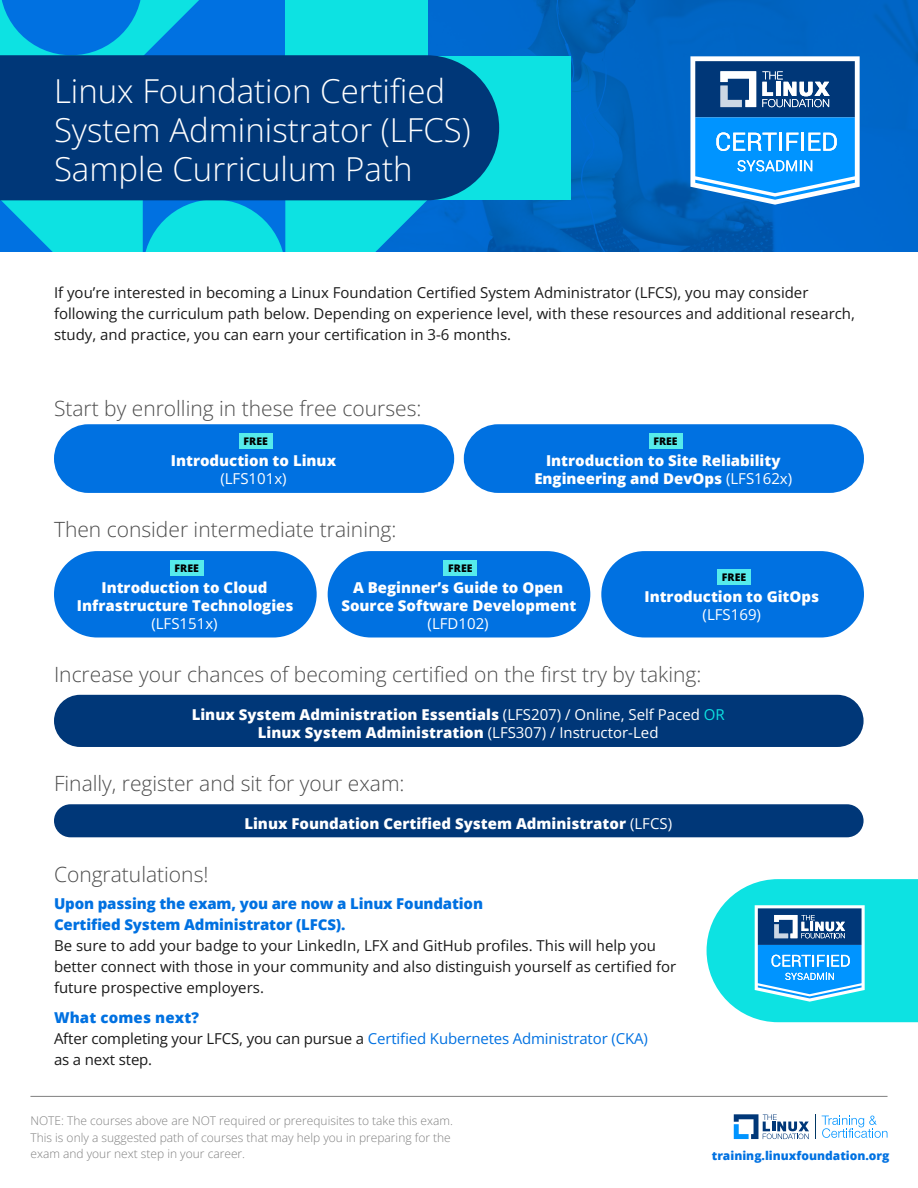
<style>
.page{position:relative;width:918px;height:1188px;background:#fff}
.page>*{position:absolute;margin:0;border:0;box-sizing:border-box;transform-origin:0 0}
.t1{font:300 33px "Open Sans";color:#fff}
.t2{font:300 21px "Open Sans";color:#4d4d4d}
.t3{font:15px/21px "Open Sans";color:#1a1a1a}
.t4{font:800 15px/18px "Open Sans";color:#fff;text-align:center}
.t5{font:800 15px/21px "Open Sans";letter-spacing:-.01em;color:#0071e1}
.t6{font:800 15px "Open Sans";letter-spacing:.01em;color:#0071e1}
.t7{font:15px "Open Sans";color:#fff}
.t8{font:300 12px/16.5px "Open Sans";color:#808080}
.t9{font:800 12px "Open Sans";color:#0071e1}
.FREE_Label_-_on_White{font:800 10.5px "Open Sans";color:#000}
.s1{font-weight:400}
.s2{font-weight:400;color:#0de2e2}
.s3{color:#0071e1}
</style>
<div class="page">
<svg style="left:428px;top:0;width:490px;height:252px;background:#0064c2"></svg>
<div style="left:143px;top:199px;width:142px;height:143px;background:#0071e1"></div>
<div style="left:143px;top:0;width:142px;height:57px;background:#0071e1"></div>
<svg style="left:285px;top:200px;width:143px;height:52px;background:#0acade"></svg>
<div style="left:143px;top:199px;width:142px;height:143px;background:#0de2e2;border-radius:50%"></div>
<div style="left:285px;top:0;width:143px;height:57px;background:#0de2e2"></div>
<div style="left:428px;top:56px;width:142px;height:144px;background:#0de2e2"></div>
<svg style="left:0;top:0;width:199px;height:253px"></svg>
<div style="left:0;top:55px;width:499px;height:145px;background:#003778"></div>
<svg style="left:690px;top:56px;width:170px;height:149px"></svg>
<div style="left:0;top:253px;width:918px;height:935px;background:#fff"></div>
<div style="left:54px;top:424px;width:400px;height:69px;background:#0071e1;border-radius:34px"></div>
<div style="left:239px;top:433px;width:33px;height:15px;background:#56ebeb"></div>
<div style="left:464px;top:424px;width:400px;height:69px;background:#0071e1;border-radius:34px"></div>
<div style="left:649px;top:433px;width:33px;height:15px;background:#56ebeb"></div>
<div style="left:54px;top:551px;width:263px;height:87px;background:#0071e1;border-radius:43px"></div>
<div style="left:170px;top:560px;width:33px;height:15px;background:#56ebeb"></div>
<div style="left:328px;top:551px;width:262px;height:87px;background:#0071e1;border-radius:43px"></div>
<div style="left:444px;top:560px;width:33px;height:15px;background:#56ebeb"></div>
<div style="left:601px;top:551px;width:263px;height:87px;background:#0071e1;border-radius:43px"></div>
<div style="left:717px;top:569px;width:34px;height:15px;background:#56ebeb"></div>
<div style="left:54px;top:695px;width:810px;height:52px;background:#003778;border-radius:26px"></div>
<div style="left:54px;top:804px;width:810px;height:33px;background:#003778;border-radius:17px"></div>
<svg style="left:707px;top:879px;width:211px;height:143px;background:#30cadf"></svg>
<hr style="left:30px;top:1096px;width:858px;height:1px;background:#808080">
<svg style="left:734px;top:1114px;width:75px;height:25px"></svg>
<svg style="left:815px;top:1114px;width:1px;height:25px"></svg>
<svg style="left:822px;top:1116px;width:65px;height:22px"></svg>
<h1 class="t1" style="left:54px;top:68px;width:393px">Linux Foundation Certified</h1>
<h1 class="t1" style="left:54px;top:107px;width:418px">System Administrator (LFCS)</h1>
<h1 class="t1" style="left:54px;top:146px;width:360px">Sample Curriculum Path</h1>
<p class="t3" style="left:54px;top:281px;width:803px">If you’re interested in becoming a Linux Foundation Certified System Administrator (LFCS), you may consider following the curriculum path below. Depending on experience level, with these resources and additional research, study, and practice, you can earn your certification in 3-6 months.</p>
<p class="t2" style="left:54px;top:394px;width:369px">Start by enrolling in these free courses:</p>
<p class="FREE_Label_-_on_White" style="left:244px;top:433px;width:26px">FREE</p>
<p class="t4" style="left:171px;top:451px;width:167px">Introduction to Linux</p>
<p class="t7" style="left:220px;top:468px;width:68px">(LFS101x)</p>
<p class="FREE_Label_-_on_White" style="left:653px;top:433px;width:26px">FREE</p>
<p class="t4" style="left:534px;top:451px;width:259px">Introduction to Site Reliability<br>Engineering and DevOps <span class="s1">(LFS162x)</span></p>
<p class="t2" style="left:54px;top:515px;width:344px">Then consider intermediate training:</p>
<p class="FREE_Label_-_on_White" style="left:175px;top:560px;width:26px">FREE</p>
<p class="t4" style="left:77px;top:577px;width:218px">Introduction to Cloud<br>Infrastructure Technologies <span class="s1">(LFS151x)</span></p>
<p class="FREE_Label_-_on_White" style="left:448px;top:560px;width:26px">FREE</p>
<p class="t4" style="left:341px;top:577px;width:237px">A Beginner’s Guide to Open<br>Source Software Development <span class="s1">(LFD102)</span></p>
<p class="FREE_Label_-_on_White" style="left:722px;top:569px;width:26px">FREE</p>
<p class="t4" style="left:644px;top:586px;width:176px">Introduction to GitOps <span class="s1">(LFS169)</span></p>
<p class="t2" style="left:54px;top:660px;width:649px">Increase your chances of becoming certified on the first try by taking:</p>
<p class="t4" style="left:192px;top:705px;width:535px">Linux System Administration Essentials <span class="s1">(LFS207) / Online, Self Paced</span> <span class="s2">OR<br></span>Linux System Administration <span class="s1">(LFS307) / Instructor-Led</span></p>
<p class="t2" style="left:54px;top:769px;width:352px">Finally, register and sit for your exam:</p>
<p class="t4" style="left:244px;top:814px;width:429px">Linux Foundation Certified System Administrator <span class="s1">(LFCS)</span></p>
<p class="t2" style="left:54px;top:860px;width:156px">Congratulations!</p>
<p class="t5" style="left:54px;top:892px;width:431px">Upon passing the exam, you are now a Linux Foundation<br>Certified System Administrator (LFCS).</p>
<p class="t3" style="left:54px;top:935px;width:624px">Be sure to add your badge to your LinkedIn, LFX and GitHub profiles. This will help you better connect with those in your community and also distinguish yourself as certified for future prospective employers.</p>
<p class="t6" style="left:54px;top:1006px;width:147px">What comes next?</p>
<p class="t3" style="left:54px;top:1028px;width:595px">After completing your LFCS, you can pursue a <span class="s3">Certified Kubernetes Administrator (CKA) </span>as a next step.</p>
<p class="t8" style="left:30px;top:1112px;width:424px">NOTE: The courses above are NOT required or prerequisites to take this exam.<br>This is only a suggested path of courses that may help you in preparing for the exam and your next step in your career.</p>
<p class="t9" style="left:712px;top:1146px;width:179px">training.linuxfoundation.org</p>
</div>
